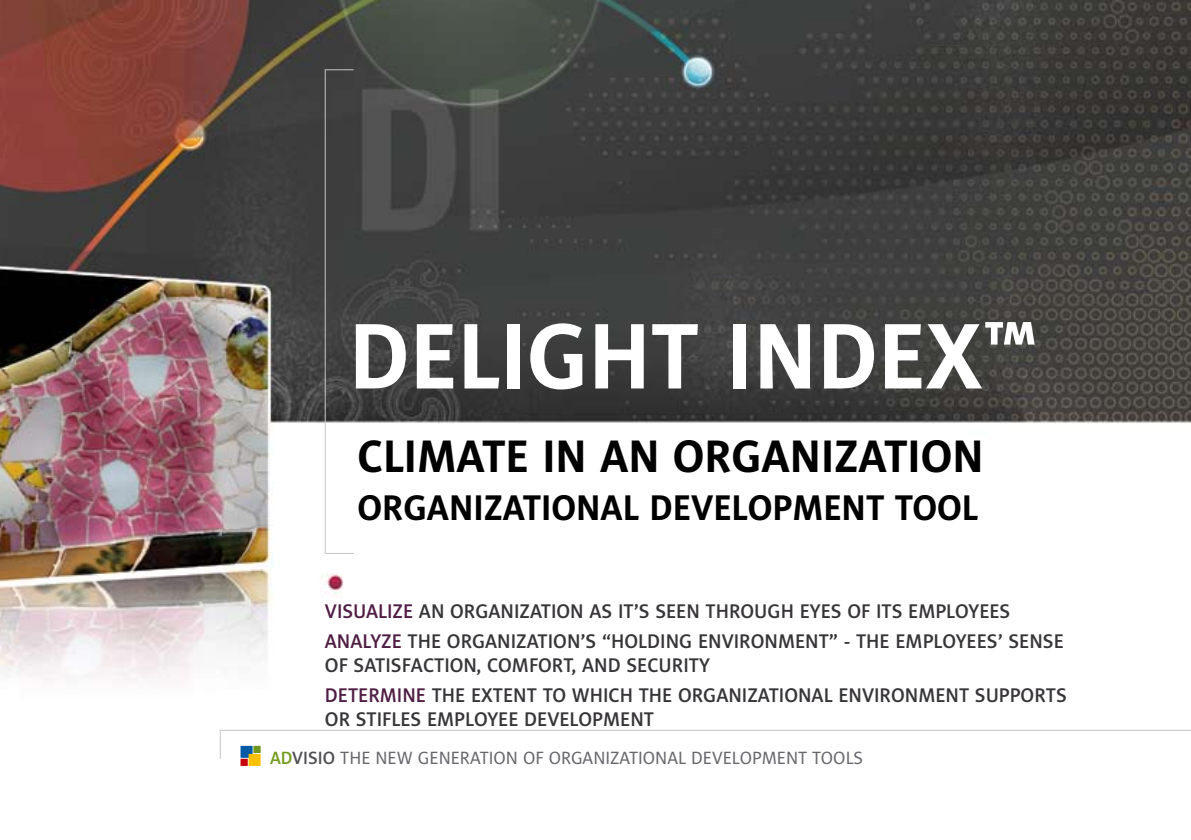
<style>
.page{position:relative;width:1191px;height:840px;background:#fff}
.page>*{position:absolute;margin:0;border:0;box-sizing:border-box;transform-origin:0 0}
.t1{font:700 94px "Naomi Sans EFN";color:#fff}
.t2{font:700 46px "Naomi Sans EFN";color:#000}
.t3{font:700 36px "Naomi Sans EFN";color:#000}
.t4{font:20px/29.6px "Naomi Sans EFN Medium";color:#373538}
.t5{font:18px "Naomi Sans EFN";color:#68676c}
.t6{font:18px "Naomi Sans EFN Medium";color:#504f53}
.s1{font-family:"Naomi Sans EFN Medium";font-weight:400;font-size:80px}
.s2{color:#501e44}
.s3{color:#749b1e}
</style>
<div class="page">
<img style="left:0;top:0;width:1191px;height:766px">
<svg style="left:326px;top:69px;width:28px;height:1px"></svg>
<hr style="left:325px;top:69px;width:1px;height:484px;background:#c3c5c7">
<svg style="left:325px;top:552px;width:29px;height:1px"></svg>
<div style="left:253px;top:745px;width:8px;height:7px;background:#71961d"></div>
<div style="left:240px;top:758px;width:8px;height:7px;background:#c50006"></div>
<div style="left:240px;top:745px;width:13px;height:12px;background:#005aa4"></div>
<div style="left:248px;top:753px;width:13px;height:12px;background:#fbc100"></div>
<hr style="left:220px;top:729px;width:971px;height:1px;background:#c3c5c7">
<svg style="left:220px;top:729px;width:1px;height:29px"></svg>
<h1 class="t1" style="left:349px;top:301px;width:690px">DELIGHT INDEX<span class="s1">™</span></h1>
<h2 class="t2" style="left:357px;top:429px;width:400px">CLIMATE IN AN ORGANI</h2>
<h2 class="t2" style="left:834px;top:429px;width:144px">ZATION</h2>
<h3 class="t3" style="left:357px;top:486px;width:66px">ORGANI</h3>
<h3 class="t3" style="left:484px;top:486px;width:114px">ZATIONAL</h3>
<h3 class="t3" style="left:649px;top:486px;width:167px">DEVELOPMENT</h3>
<h3 class="t3" style="left:895px;top:486px;width:82px">TOOL</h3>
<p class="t4" style="left:325px;top:596px;width:740px"><span class="s2">VISUALIZE</span> AN ORGANIZATION AS IT’S SEEN THROUGH EYES OF ITS EMPLOYEES<br><span class="s2">ANALYZE</span> THE ORGANIZATION’S “HOLDING ENVIRONMENT” - THE EMPLOYEES’ SENSE</p>
<p class="t4" style="left:325px;top:649px;width:743px">OF SATISFACTION, COMFORT, AND SECURITY<br><span class="s2">DETERMINE</span> THE EXTENT TO WHICH THE ORGANIZATIONAL ENVIRONMENT SUPPORTS</p>
<p class="t4" style="left:325px;top:703px;width:330px">OR STIFLES EMPLOYEE DEVELOPMENT</p>
<p class="t6" style="left:270px;top:747px;width:42px"><span class="s3">AD</span>VISIO</p>
<p class="t5" style="left:340px;top:747px;width:524px">THE NEW GENERATION OF ORGANIZATIONAL DEVELOPMENT TOOLS</p>
</div>
